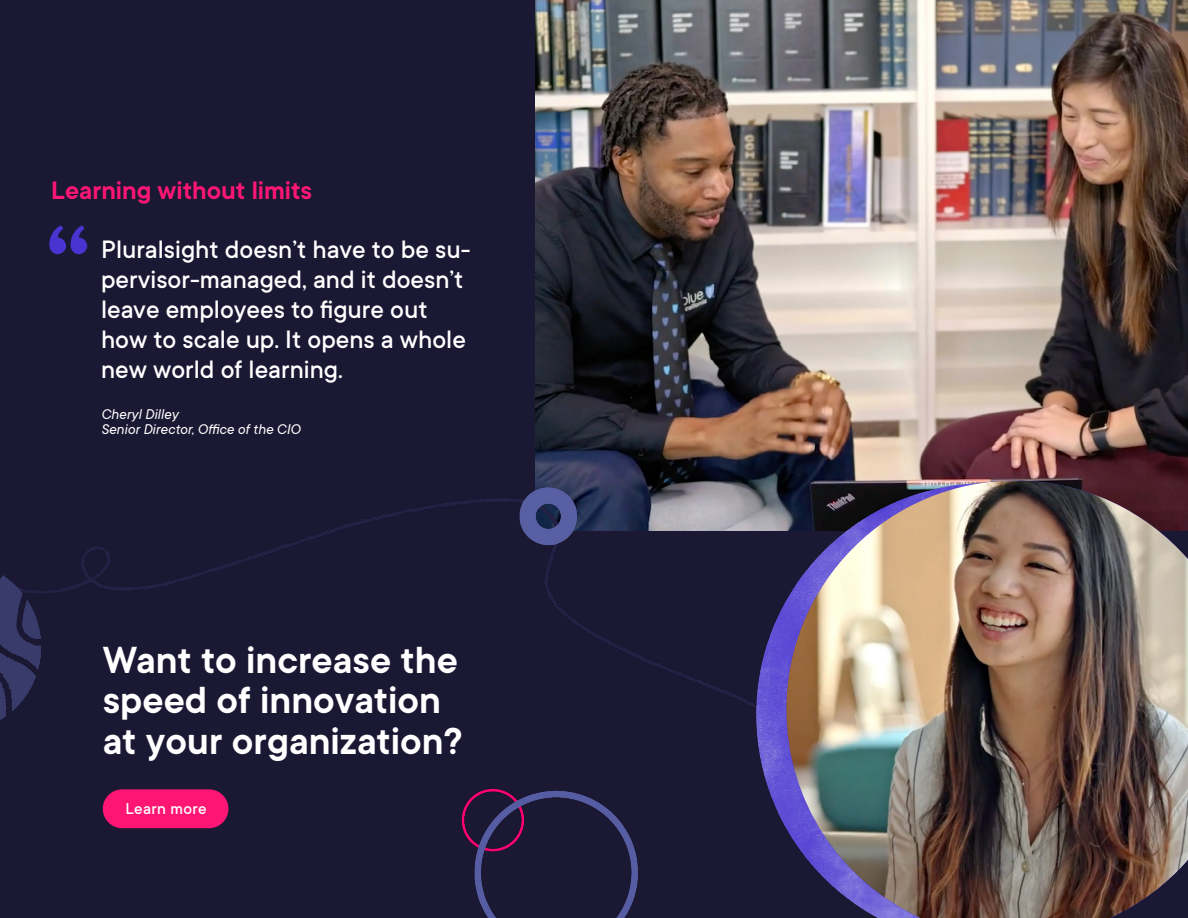
<style>
.page{position:relative;width:1188px;height:918px;background:#fff}
.page>*{position:absolute;margin:0;border:0;box-sizing:border-box;transform-origin:0 0}
.t1{font:600 111px "PSTT Commons";color:#4a33d1}
.t2{font:600 36px/40.5px "PSTT Commons";color:#fff}
.t3{font:500 24px/30px "PSTT Commons";color:#fff}
.t4{font:600 24px "PSTT Commons";color:#ff1675}
.t5{font:500 15px "PSTT Commons";letter-spacing:.025em;color:#fff}
.t6{font:italic 13.5px/15px "PSTT Commons";color:#fff}
</style>
<div class="page">
<img style="left:0;top:0;width:1188px;height:918px">
<p class="t4" style="left:51px;top:172px;width:262px">Learning without limits</p>
<h1 class="t1" style="left:45px;top:187px;width:48px">“</h1>
<p class="t3" style="left:101px;top:234px;width:371px">Pluralsight doesn’t have to be su&shy;pervisor-managed, and it doesn’t leave employees to figure out how to scale up. It opens a whole new world of learning.</p>
<p class="t6" style="left:101px;top:406px;width:201px">Cheryl Dilley<br>Senior Director, Office of the CIO</p>
<h2 class="t2" style="left:103px;top:638px;width:361px">Want to increase the speed of innovation at your organization?</h2>
<p class="t5" style="left:125px;top:797px;width:83px">Learn more</p>
</div>
